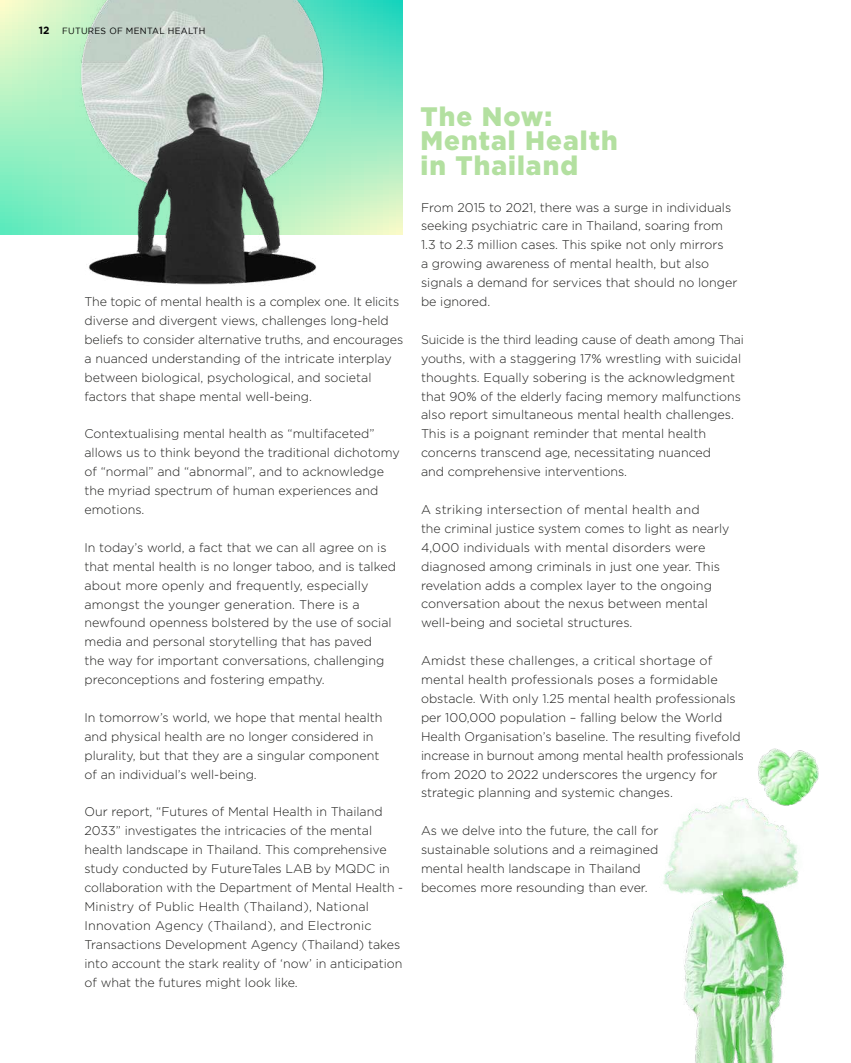
<style>
.page{position:relative;width:851px;height:1063px;background:#fff}
.page>*{position:absolute;margin:0;border:0;box-sizing:border-box;transform-origin:0 0}
.t1{font:900 26.7px/24.8px "Gotham";letter-spacing:.04em;color:#b3e0a0}
.t2{font:300 12.6px/18.9px "Gotham";color:#1d1d1b}
.t3{font:9px "Gotham";letter-spacing:.03em;color:#000}
.s1{font-weight:700;font-size:10.5px;color:#030405}
</style>
<div class="page">
<svg style="left:0;top:0;width:402px;height:234px"></svg>
<img style="left:74px;top:0;width:257px;height:285px">
<img style="left:663px;top:798px;width:136px;height:265px">
<img style="left:756px;top:748px;width:63px;height:59px">
<p class="t3" style="left:39px;top:26px;width:168px"><span class="s1">12</span> FUTURES OF MENTAL HEALTH</p>
<p class="t2" style="left:84px;top:292px;width:320px">The topic of mental health is a complex one. It elicits diverse and divergent views, challenges long-held beliefs to consider alternative truths, and encourages a nuanced understanding of the intricate interplay between biological, psychological, and societal factors that shape mental well-being.</p>
<p class="t2" style="left:84px;top:424px;width:316px">Contextualising mental health as “multifaceted” allows us to think beyond the traditional dichotomy of “normal” and “abnormal”, and to acknowledge the myriad spectrum of human experiences and emotions.</p>
<p class="t2" style="left:84px;top:538px;width:313px">In today’s world, a fact that we can all agree on is that mental health is no longer taboo, and is talked about more openly and frequently, especially amongst the younger generation. There is a newfound openness bolstered by the use of social media and personal storytelling that has paved<br>the way for important conversations, challenging preconceptions and fostering empathy.</p>
<p class="t2" style="left:84px;top:708px;width:299px">In tomorrow’s world, we hope that mental health and physical health are no longer considered in plurality, but that they are a singular component of an individual’s well-being.</p>
<p class="t2" style="left:84px;top:802px;width:320px">Our report, “Futures of Mental Health in Thailand 2033” investigates the intricacies of the mental health landscape in Thailand. This comprehensive study conducted by FutureTales LAB by MQDC in collaboration with the Department of Mental Health - Ministry of Public Health (Thailand), National Innovation Agency (Thailand), and Electronic Transactions Development Agency (Thailand) takes into account the stark reality of ‘now’ in anticipation of what the futures might look like.</p>
<h1 class="t1" style="left:420px;top:103px;width:199px">The Now:<br>Mental Health in Thailand</h1>
<p class="t2" style="left:421px;top:197px;width:318px">From 2015 to 2021, there was a surge in individuals seeking psychiatric care in Thailand, soaring from 1.3 to 2.3 million cases. This spike not only mirrors<br>a growing awareness of mental health, but also signals a demand for services that should no longer be ignored.</p>
<p class="t2" style="left:421px;top:330px;width:324px">Suicide is the third leading cause of death among Thai youths, with a staggering 17% wrestling with suicidal thoughts. Equally sobering is the acknowledgment that 90% of the elderly facing memory malfunctions also report simultaneous mental health challenges.<br>This is a poignant reminder that mental health concerns transcend age, necessitating nuanced<br>and comprehensive interventions.</p>
<p class="t2" style="left:421px;top:500px;width:310px">A striking intersection of mental health and<br>the criminal justice system comes to light as nearly 4,000 individuals with mental disorders were diagnosed among criminals in just one year. This revelation adds a complex layer to the ongoing conversation about the nexus between mental well-being and societal structures.</p>
<p class="t2" style="left:421px;top:651px;width:324px">Amidst these challenges, a critical shortage of mental health professionals poses a formidable obstacle. With only 1.25 mental health professionals per 100,000 population – falling below the World Health Organisation’s baseline. The resulting fivefold increase in burnout among mental health professionals from 2020 to 2022 underscores the urgency for strategic planning and systemic changes.</p>
<p class="t2" style="left:421px;top:821px;width:239px">As we delve into the future, the call for sustainable solutions and a reimagined mental health landscape in Thailand becomes more resounding than ever.</p>
</div>
